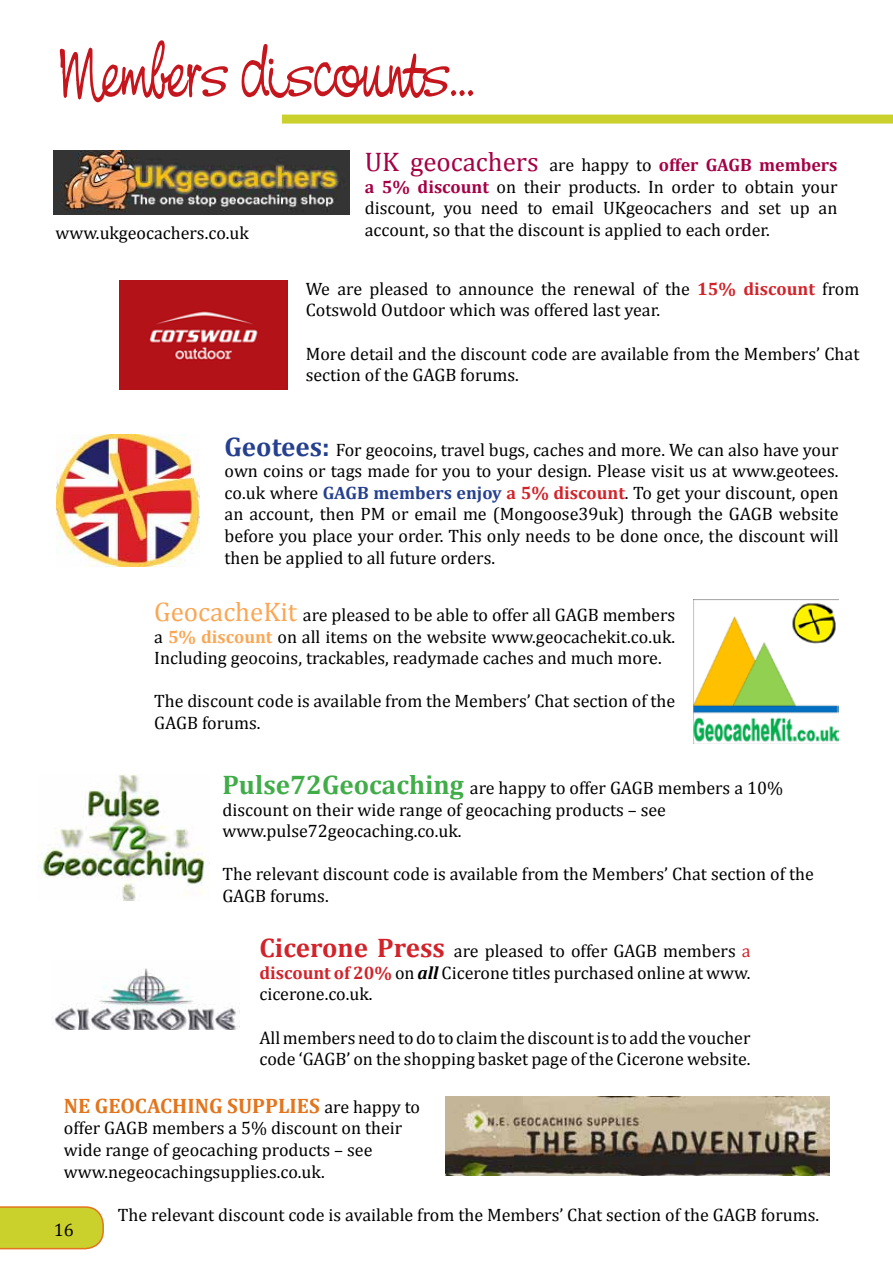
<style>
.page{position:relative;width:893px;height:1263px;background:#fff}
.page>*{position:absolute;margin:0;border:0;box-sizing:border-box;transform-origin:0 0}
.t1{font:72px "Nevison Cas D";color:#c4161c}
.t2{font:700 21px "Cambria";color:#e2751d}
.t3{font:18px/21.6px "Cambria";color:#000}
.s1{font-size:27px;color:#a50045}
.s2{font-weight:700;color:#a50045}
.s3{font-weight:700;color:#d2232a}
.s4{font-weight:700;font-size:27px;color:#25408f}
.s5{font-weight:700;color:#25408f}
.s6{font-size:27px;color:#faa755}
.s7{font-weight:700;color:#faa755}
.s8{font-weight:700;font-size:27px;color:#41ad49}
.s9{font-weight:700;font-size:27px;color:#d2232a}
.s10{color:#d2232a}
.s11{font-weight:700;font-style:italic}
.s12{font-weight:400;font-size:18px;color:#000}
</style>
<div class="page">
<svg style="left:0;top:1206px;width:104px;height:43px;background:#cdcc32"></svg>
<img style="left:57px;top:435px;width:142px;height:131px">
<div style="left:282px;top:115px;width:611px;height:9px;background:#cad12c"></div>
<img style="left:52px;top:968px;width:188px;height:62px">
<img style="left:119px;top:281px;width:168px;height:109px">
<img style="left:53px;top:150px;width:297px;height:65px">
<img style="left:694px;top:600px;width:145px;height:142px">
<img style="left:37px;top:774px;width:172px;height:126px">
<img style="left:445px;top:1096px;width:384px;height:79px">
<h1 class="t1" style="left:57px;top:29px;width:419px">Members discounts...</h1>
<p class="t3" style="left:365px;top:154px;width:474px;text-align:justify"><span class="s1">UK geocachers</span> are happy to <span class="s2">offer GAGB members a 5% discount</span> on their products. In order to obtain your discount, you need to email UKgeocachers and set up an</p>
<p class="t3" style="left:55px;top:222px;width:195px">www.ukgeocachers.co.uk</p>
<p class="t3" style="left:365px;top:219px;width:407px">account, so that the discount is applied to each order.</p>
<p class="t3" style="left:306px;top:278px;width:555px">We are pleased to announce the renewal of the <span class="s3">15% discount</span> from<br>Cotswold Outdoor which was offered last year.</p>
<p class="t3" style="left:306px;top:343px;width:555px">More detail and the discount code are available from the Members’ Chat section of the GAGB forums.</p>
<p class="t3" style="left:225px;top:439px;width:615px;text-align:justify"><span class="s4">Geotees:</span> For geocoins, travel bugs, caches and more. We can also have your own coins or tags made for you to your design. Please visit us at www.geotees. co.uk where <span class="s5">GAGB members enjoy</span> <span class="s3">a 5% discount</span>. To get your discount, open an account, then PM or email me (Mongoose39uk) through the GAGB website before you place your order. This only needs to be done once, the discount will then be applied to all future orders.</p>
<p class="t3" style="left:154px;top:604px;width:522px;text-align:justify"><span class="s6">GeocacheKit</span> are pleased to be able to offer all GAGB members a <span class="s7">5% discount</span> on all items on the website www.geocachekit.co.uk.<br>Including geocoins, trackables, readymade caches and much more.</p>
<p class="t3" style="left:154px;top:690px;width:522px">The discount code is available from the Members’ Chat section of the<br>GAGB forums.</p>
<p class="t3" style="left:222px;top:777px;width:562px"><span class="s8">Pulse72Geocaching</span> are happy to offer GAGB members a 10% discount on their wide range of geocaching products – see www.pulse72geocaching.co.uk.</p>
<p class="t3" style="left:222px;top:863px;width:593px">The relevant discount code is available from the Members’ Chat section of the<br>GAGB forums.</p>
<p class="t3" style="left:259px;top:940px;width:493px;text-align:justify"><span class="s9">Cicerone Press</span> are pleased to offer GAGB members <span class="s10">a </span><span class="s3">discount of 20%</span> on <span class="s11">all</span> Cicerone titles purchased online at www. cicerone.co.uk.</p>
<p class="t3" style="left:259px;top:1027px;width:493px">All members need to do to claim the discount is to add the voucher code ‘GAGB’ on the shopping basket page of the Cicerone website.</p>
<p class="t2" style="left:64px;top:1091px;width:358px">NE GEOCACHING SUPPLIES <span class="s12">are happy to</span></p>
<p class="t3" style="left:64px;top:1117px;width:340px">offer GAGB members a 5% discount on their wide range of geocaching products – see www.negeocachingsupplies.co.uk.</p>
<p class="t3" style="left:118px;top:1204px;width:703px">The relevant discount code is available from the Members’ Chat section of the GAGB forums.</p>
<p class="t3" style="left:54px;top:1219px;width:21px">16</p>
</div>
